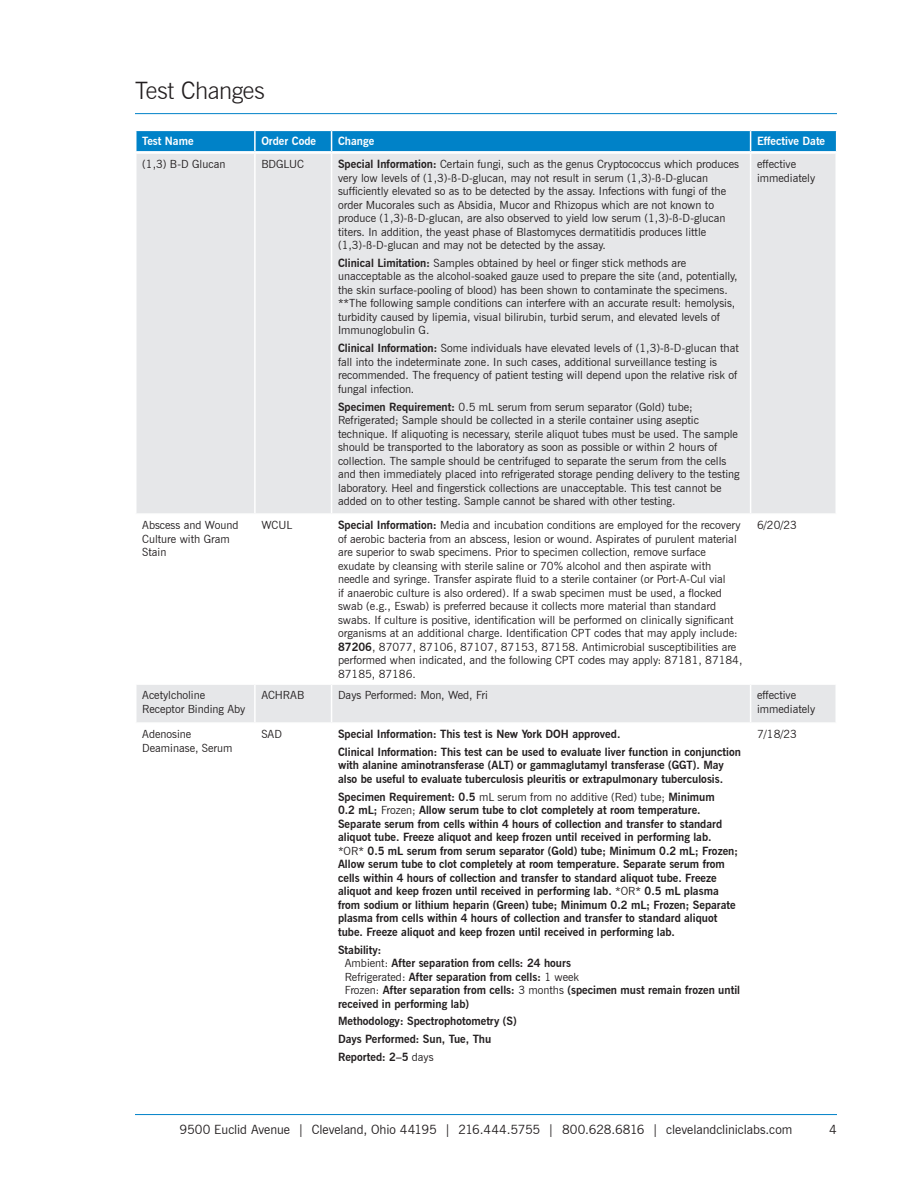
<style>
.page{position:relative;width:918px;height:1188px;background:#fff}
.page>*{position:absolute;margin:0;border:0;box-sizing:border-box;transform-origin:0 0}
.t1{font:300 24px "News Gothic BT";letter-spacing:-.02em;color:#231f20}
.t2{font:12.75px "News Gothic BT";letter-spacing:-.005em;color:#231f20}
.t3{font:11.25px/13.5px "News Gothic BT";color:#231f20}
.t4{font:700 11.25px/13.5px "News Gothic BT";color:#231f20}
.t5{font:700 11.25px "News Gothic BT";color:#fff}
.s1{font-weight:700}
.s2{font-weight:400}
</style>
<div class="page">
<hr style="left:135px;top:1114px;width:702px;height:1px;background:#0082c8">
<hr style="left:135px;top:113px;width:702px;height:1px;background:#0082c8">
<svg style="left:136px;top:130px;width:701px;height:21px;background:#0f89cb"></svg>
<svg style="left:136px;top:154px;width:700px;height:568px;fill:#e6e7e9"></svg>
<hr style="left:254px;top:154px;width:2px;height:359px;background:#fff">
<hr style="left:331px;top:154px;width:1px;height:359px;background:#fff">
<hr style="left:750px;top:154px;width:1px;height:359px;background:#fff">
<hr style="left:135px;top:513px;width:120px;height:2px;background:#fff">
<hr style="left:255px;top:513px;width:77px;height:2px;background:#fff">
<hr style="left:254px;top:515px;width:2px;height:168px;background:#fff">
<hr style="left:332px;top:513px;width:419px;height:2px;background:#fff">
<hr style="left:331px;top:515px;width:1px;height:168px;background:#fff">
<hr style="left:751px;top:513px;width:86px;height:2px;background:#fff">
<hr style="left:750px;top:515px;width:1px;height:168px;background:#fff">
<hr style="left:135px;top:683px;width:120px;height:2px;background:#fff">
<hr style="left:255px;top:683px;width:77px;height:2px;background:#fff">
<hr style="left:254px;top:685px;width:2px;height:37px;background:#fff">
<hr style="left:332px;top:683px;width:419px;height:2px;background:#fff">
<hr style="left:331px;top:685px;width:1px;height:37px;background:#fff">
<hr style="left:751px;top:683px;width:86px;height:2px;background:#fff">
<hr style="left:750px;top:685px;width:1px;height:37px;background:#fff">
<h1 class="t1" style="left:135px;top:76px;width:131px">Test Changes</h1>
<p class="t5" style="left:142px;top:135px;width:53px">Test Name</p>
<p class="t5" style="left:261px;top:135px;width:56px">Order Code</p>
<p class="t5" style="left:338px;top:135px;width:38px">Change</p>
<p class="t5" style="left:757px;top:135px;width:70px">Effective Date</p>
<p class="t3" style="left:142px;top:157px;width:85px">(1,3) B-D Glucan</p>
<p class="t3" style="left:261px;top:157px;width:44px">BDGLUC</p>
<p class="t3" style="left:338px;top:157px;width:403px"><span class="s1">Special Information:</span> Certain fungi, such as the genus Cryptococcus which produces very low levels of (1,3)-ß-D-glucan, may not result in serum (1,3)-ß-D-glucan sufficiently elevated so as to be detected by the assay. Infections with fungi of the order Mucorales such as Absidia, Mucor and Rhizopus which are not known to produce (1,3)-ß-D-glucan, are also observed to yield low serum (1,3)-ß-D-glucan titers. In addition, the yeast phase of Blastomyces dermatitidis produces little (1,3)-ß-D-glucan and may not be detected by the assay.</p>
<p class="t3" style="left:338px;top:256px;width:401px"><span class="s1">Clinical Limitation:</span> Samples obtained by heel or finger stick methods are unacceptable as the alcohol-soaked gauze used to prepare the site (and, potentially, the skin surface-pooling of blood) has been shown to contaminate the specimens. **The following sample conditions can interfere with an accurate result: hemolysis, turbidity caused by lipemia, visual bilirubin, turbid serum, and elevated levels of Immunoglobulin G.</p>
<p class="t3" style="left:338px;top:341px;width:402px"><span class="s1">Clinical Information:</span> Some individuals have elevated levels of (1,3)-ß-D-glucan that fall into the indeterminate zone. In such cases, additional surveillance testing is recommended. The frequency of patient testing will depend upon the relative risk of fungal infection.</p>
<p class="t3" style="left:338px;top:400px;width:403px"><span class="s1">Specimen Requirement:</span> 0.5 mL serum from serum separator (Gold) tube; Refrigerated; Sample should be collected in a sterile container using aseptic technique. If aliquoting is necessary, sterile aliquot tubes must be used. The sample should be transported to the laboratory as soon as possible or within 2 hours of collection. The sample should be centrifuged to separate the serum from the cells and then immediately placed into refrigerated storage pending delivery to the testing laboratory. Heel and fingerstick collections are unacceptable. This test cannot be added on to other testing. Sample cannot be shared with other testing.</p>
<p class="t3" style="left:757px;top:157px;width:60px">effective immediately</p>
<p class="t3" style="left:142px;top:518px;width:98px">Abscess and Wound<br>Culture with Gram<br>Stain</p>
<p class="t3" style="left:261px;top:518px;width:32px">WCUL</p>
<p class="t3" style="left:338px;top:518px;width:406px"><span class="s1">Special Information:</span> Media and incubation conditions are employed for the recovery of aerobic bacteria from an abscess, lesion or wound. Aspirates of purulent material are superior to swab specimens. Prior to specimen collection, remove surface exudate by cleansing with sterile saline or 70% alcohol and then aspirate with needle and syringe. Transfer aspirate fluid to a sterile container (or Port-A-Cul vial<br>if anaerobic culture is also ordered). If a swab specimen must be used, a flocked swab (e.g., Eswab) is preferred because it collects more material than standard swabs. If culture is positive, identification will be performed on clinically significant organisms at an additional charge. Identification CPT codes that may apply include:<br><span class="s1">87206</span>, 87077, 87106, 87107, 87153, 87158. Antimicrobial susceptibilities are performed when indicated, and the following CPT codes may apply: 87181, 87184, 87185, 87186.</p>
<p class="t3" style="left:757px;top:518px;width:41px">6/20/23</p>
<p class="t3" style="left:142px;top:688px;width:105px">Acetylcholine<br>Receptor Binding Aby</p>
<p class="t3" style="left:261px;top:688px;width:44px">ACHRAB</p>
<p class="t3" style="left:338px;top:688px;width:151px">Days Performed: Mon, Wed, Fri</p>
<p class="t3" style="left:757px;top:688px;width:60px">effective immediately</p>
<p class="t3" style="left:142px;top:727px;width:92px">Adenosine<br>Deaminase, Serum</p>
<p class="t3" style="left:261px;top:727px;width:22px">SAD</p>
<p class="t4" style="left:338px;top:725px;width:404px;line-height:17.9px">Special Information: This test is New York DOH approved.<br>Clinical Information: This test can be used to evaluate liver function in conjunction</p>
<p class="t4" style="left:338px;top:759px;width:387px">with alanine aminotransferase (ALT) or gammaglutamyl transferase (GGT). May also be useful to evaluate tuberculosis pleuritis or extrapulmonary tuberculosis.</p>
<p class="t4" style="left:338px;top:790px;width:402px">Specimen Requirement: 0.5 <span class="s2">mL serum from no additive (Red) tube;</span> Minimum<br>0.2 mL; <span class="s2">Frozen;</span> Allow serum tube to clot completely at room temperature.<br>Separate serum from cells within 4 hours of collection and transfer to standard aliquot tube. Freeze aliquot and keep frozen until received in performing lab. <span class="s2">*OR*</span> 0.5 mL serum from serum separator (Gold) tube; Minimum 0.2 mL; Frozen; Allow serum tube to clot completely at room temperature. Separate serum from cells within 4 hours of collection and transfer to standard aliquot tube. Freeze aliquot and keep frozen until received in performing lab. <span class="s2">*OR*</span> 0.5 mL plasma from sodium or lithium heparin (Green) tube; Minimum 0.2 mL; Frozen; Separate plasma from cells within 4 hours of collection and transfer to standard aliquot tube. Freeze aliquot and keep frozen until received in performing lab.</p>
<p class="t4" style="left:338px;top:943px;width:45px">Stability:</p>
<p class="t4" style="left:345px;top:956px;width:228px"><span class="s2">Ambient:</span> After separation from cells: 24 hours</p>
<p class="t4" style="left:345px;top:970px;width:236px"><span class="s2">Refrigerated:</span> After separation from cells: <span class="s2">1 week</span></p>
<p class="t4" style="left:345px;top:983px;width:397px"><span class="s2">Frozen:</span> After separation from cells: <span class="s2">3 months</span> (specimen must remain frozen until</p>
<p class="t4" style="left:338px;top:997px;width:133px">received in performing lab)</p>
<p class="t4" style="left:338px;top:1012px;width:180px;line-height:17.9px">Methodology: Spectrophotometry (S)<br>Days Performed: Sun, Tue, Thu<br>Reported: 2–5 <span class="s2">days</span></p>
<p class="t3" style="left:757px;top:727px;width:41px">7/18/23</p>
<p class="t2" style="left:180px;top:1122px;width:614px">9500 Euclid Avenue | Cleveland, Ohio 44195 | 216.444.5755 | 800.628.6816 | clevelandcliniclabs.com</p>
<p class="t2" style="left:829px;top:1122px;width:9px">4</p>
</div>
